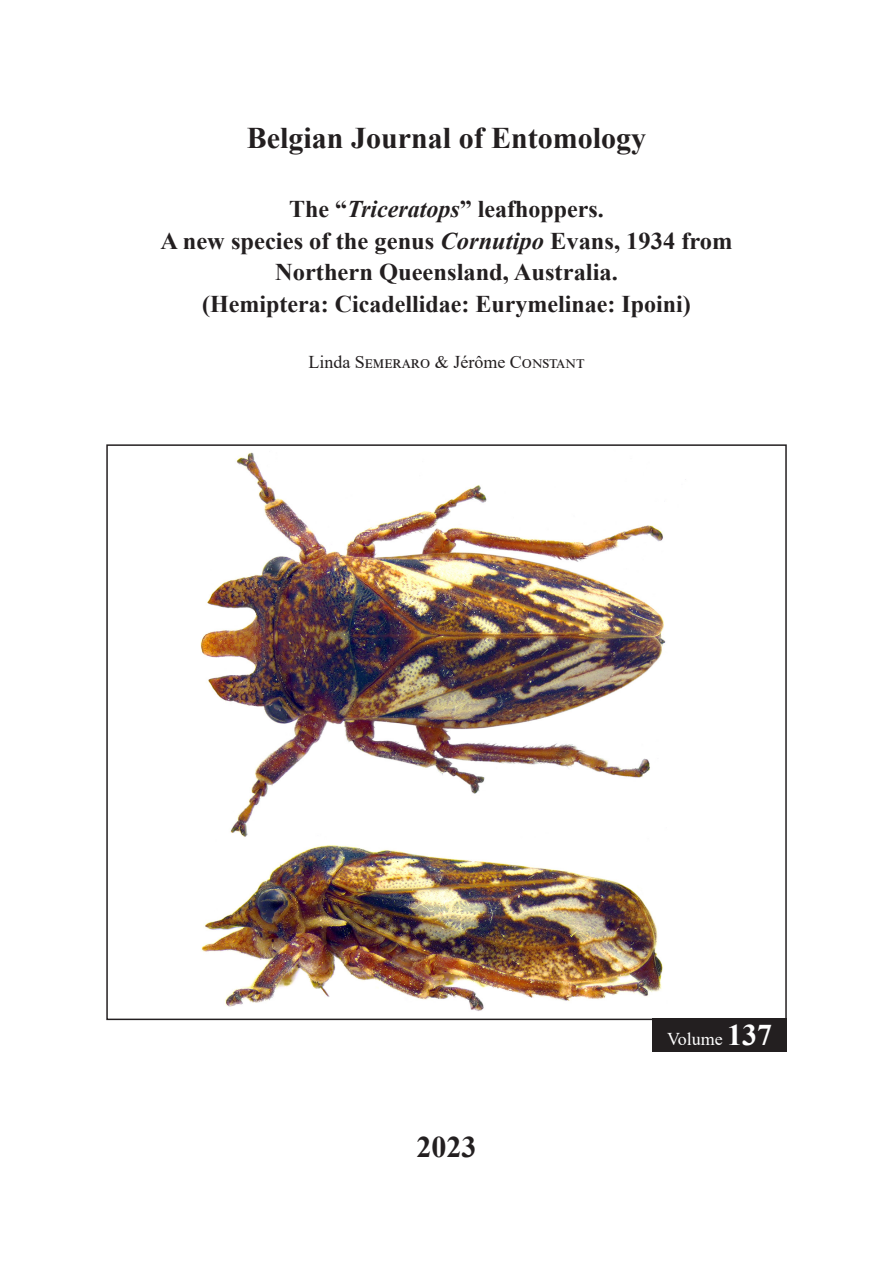
<style>
.page{position:relative;width:893px;height:1263px;background:#fff}
.page>*{position:absolute;margin:0;border:0;box-sizing:border-box;transform-origin:0 0}
.t1{font:700 30px "Times New Roman";color:#231f20}
.t2{font:700 24px/31.5px "Times New Roman";color:#231f20;text-align:center}
.t3{font:18px "Times New Roman";color:#231f20}
.t4{font:18px "Times New Roman";color:#fff}
.s1{font-style:italic}
.s2{font-weight:700;font-size:30px}
</style>
<div class="page">
<div style="left:653px;top:1018px;width:134px;height:34px;background:#231f20"></div>
<img style="left:200px;top:452px;width:486px;height:559px">
<p class="t1" style="left:247px;top:116px;width:401px">Belgian Journal of Entomology</p>
<p class="t2" style="left:160px;top:193px;width:574px">The “<span class="s1">Triceratops</span>” leafhoppers.<br>A new species of the genus <span class="s1">Cornutipo</span> Evans, 1934 from Northern Queensland, Australia.<br>(Hemiptera: Cicadellidae: Eurymelinae: Ipoini)</p>
<p class="t3" style="left:308px;top:349px;width:278px">Linda Semeraro &amp; Jérôme Constant</p>
<p class="t1" style="left:416px;top:1125px;width:61px">2023</p>
<p class="t4" style="left:667px;top:1027px;width:107px">Volume <span class="s2">137</span></p>
</div>
